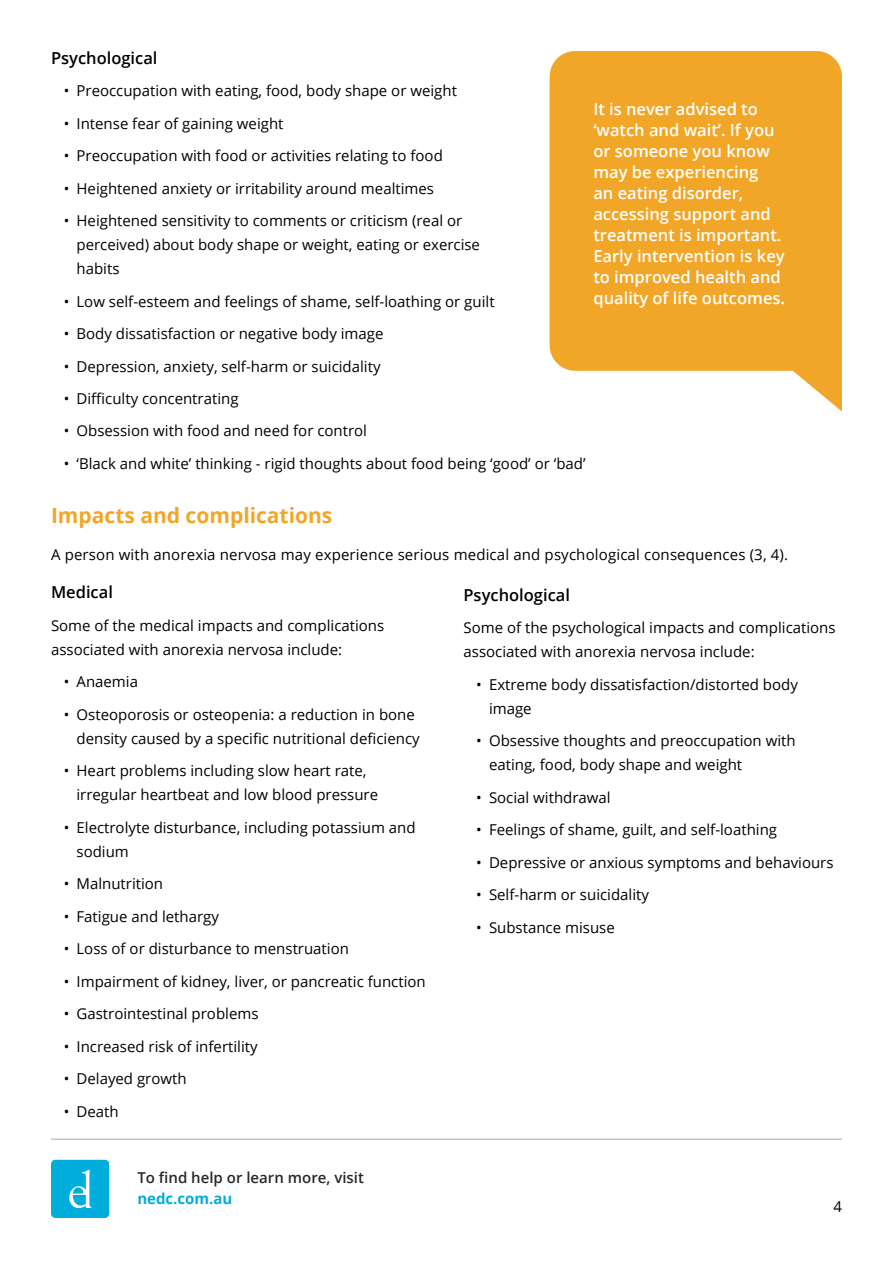
<style>
.page{position:relative;width:893px;height:1263px;background:#fff}
.page>*{position:absolute;margin:0;border:0;box-sizing:border-box;transform-origin:0 0}
.t1{font:700 21px "Open Sans";color:#f2a627}
.t2{font:600 16.5px/21px "Open Sans";color:#fff}
.t3{font:600 16.5px "Open Sans";color:#000}
.t4{font:15px/24px "Open Sans";color:#000}
.t5{font:600 15px "Open Sans";color:#292829}
.t6{font:700 15px "Open Sans";color:#00addb}
</style>
<div class="page">
<div style="left:51px;top:1160px;width:58px;height:58px;background:#00addb;border-radius:4px"></div>
<svg style="left:69px;top:1170px;width:22px;height:38px"></svg>
<hr style="left:51px;top:1139px;width:791px;height:1px;background:#a7a9ac">
<div style="left:550px;top:51px;width:292px;height:320px;background:#f2a627;border-radius:26px"></div>
<svg style="left:793px;top:351px;width:49px;height:60px"></svg>
<p class="t3" style="left:51px;top:46px;width:108px">Psychological</p>
<p class="t4" style="left:64px;top:78px;width:395px">• Preoccupation with eating, food, body shape or weight</p>
<p class="t4" style="left:64px;top:111px;width:221px">• Intense fear of gaining weight</p>
<p class="t4" style="left:64px;top:143px;width:381px">• Preoccupation with food or activities relating to food</p>
<p class="t4" style="left:64px;top:176px;width:372px">• Heightened anxiety or irritability around mealtimes</p>
<p class="t4" style="left:77px;top:208px;width:405px;text-indent:-13px">• Heightened sensitivity to comments or criticism (real or perceived) about body shape or weight, eating or exercise habits</p>
<p class="t4" style="left:64px;top:289px;width:432px">• Low self-esteem and feelings of shame, self-loathing or guilt</p>
<p class="t4" style="left:64px;top:321px;width:321px">• Body dissatisfaction or negative body image</p>
<p class="t4" style="left:64px;top:354px;width:318px">• Depression, anxiety, self-harm or suicidality</p>
<p class="t4" style="left:64px;top:386px;width:176px">• Difficulty concentrating</p>
<p class="t4" style="left:64px;top:419px;width:305px">• Obsession with food and need for control</p>
<p class="t4" style="left:64px;top:451px;width:523px">• ‘Black and white’ thinking - rigid thoughts about food being ‘good’ or ‘bad’</p>
<p class="t2" style="left:593px;top:98px;width:193px">It is never advised to ‘watch and wait’. If you or someone you know may be experiencing<br>an eating disorder, accessing support and treatment is important.<br>Early intervention is key to improved health and quality of life outcomes.</p>
<h1 class="t1" style="left:51px;top:500px;width:283px">Impacts and complications</h1>
<p class="t4" style="left:51px;top:542px;width:739px">A person with anorexia nervosa may experience serious medical and psychological consequences (3, 4).</p>
<p class="t3" style="left:51px;top:581px;width:63px">Medical</p>
<p class="t4" style="left:51px;top:613px;width:335px">Some of the medical impacts and complications associated with anorexia nervosa include:</p>
<p class="t4" style="left:64px;top:669px;width:76px">• Anaemia</p>
<p class="t4" style="left:77px;top:702px;width:345px;text-indent:-13px">• Osteoporosis or osteopenia: a reduction in bone density caused by a specific nutritional deficiency</p>
<p class="t4" style="left:77px;top:758px;width:303px;text-indent:-13px">• Heart problems including slow heart rate, irregular heartbeat and low blood pressure</p>
<p class="t4" style="left:77px;top:815px;width:341px;text-indent:-13px">• Electrolyte disturbance, including potassium and sodium</p>
<p class="t4" style="left:64px;top:871px;width:101px">• Malnutrition</p>
<p class="t4" style="left:64px;top:904px;width:157px">• Fatigue and lethargy</p>
<p class="t4" style="left:64px;top:936px;width:287px">• Loss of or disturbance to menstruation</p>
<p class="t4" style="left:64px;top:969px;width:363px">• Impairment of kidney, liver, or pancreatic function</p>
<p class="t4" style="left:64px;top:1001px;width:196px">• Gastrointestinal problems</p>
<p class="t4" style="left:64px;top:1034px;width:195px">• Increased risk of infertility</p>
<p class="t4" style="left:64px;top:1066px;width:124px">• Delayed growth</p>
<p class="t4" style="left:64px;top:1099px;width:56px">• Death</p>
<p class="t5" style="left:137px;top:1167px;width:228px">To find help or learn more, visit</p>
<p class="t6" style="left:137px;top:1188px;width:97px">nedc.com.au</p>
<p class="t3" style="left:463px;top:583px;width:108px">Psychological</p>
<p class="t4" style="left:463px;top:615px;width:374px">Some of the psychological impacts and complications associated with anorexia nervosa include:</p>
<p class="t4" style="left:489px;top:672px;width:310px;text-indent:-13px">• Extreme body dissatisfaction/distorted body image</p>
<p class="t4" style="left:489px;top:728px;width:308px;text-indent:-13px">• Obsessive thoughts and preoccupation with eating, food, body shape and weight</p>
<p class="t4" style="left:476px;top:785px;width:136px">• Social withdrawal</p>
<p class="t4" style="left:476px;top:817px;width:302px">• Feelings of shame, guilt, and self-loathing</p>
<p class="t4" style="left:476px;top:850px;width:359px">• Depressive or anxious symptoms and behaviours</p>
<p class="t4" style="left:476px;top:882px;width:174px">• Self-harm or suicidality</p>
<p class="t4" style="left:476px;top:915px;width:140px">• Substance misuse</p>
<p class="t4" style="left:833px;top:1194px;width:10px">4</p>
</div>
